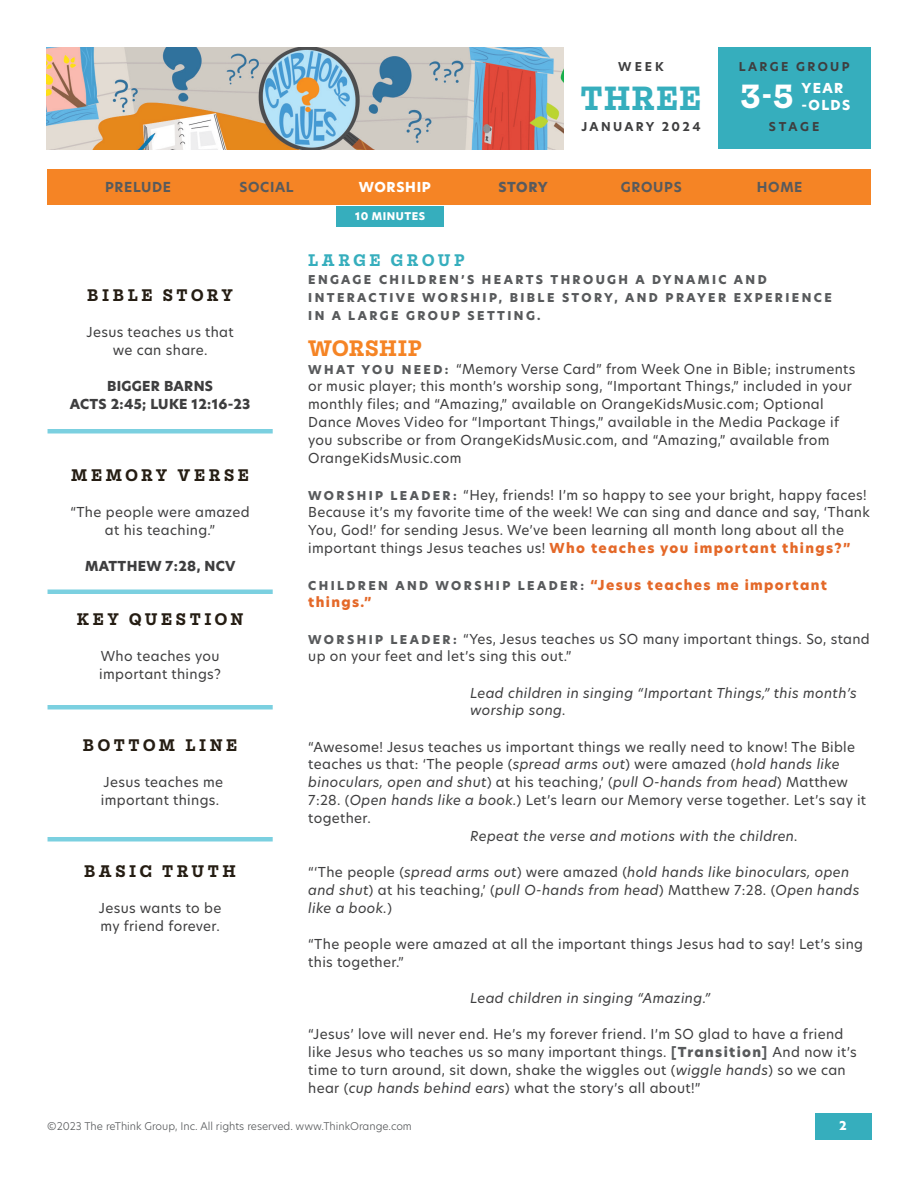
<style>
.page{position:relative;width:918px;height:1188px;background:#fff}
.page>*{position:absolute;margin:0;border:0;box-sizing:border-box;transform-origin:0 0}
.t1{font:700 36px "Mortise";letter-spacing:.025em;color:#36aebd}
.t2{font:700 36px "Mortise";color:#fff}
.t3{font:700 24px "Mortise";letter-spacing:.025em;color:#f58425}
.t4{font:700 18px "Mortise";letter-spacing:.2em;color:#251d13}
.t5{font:700 18px "Mortise";letter-spacing:.2em;color:#36aebd}
.t6{font:13.5px/18px "New Hero";letter-spacing:.025em;color:#3e3e3f}
.t7{font:italic 13.5px/18px "New Hero";letter-spacing:.025em;color:#3e3e3f}
.t8{font:800 13.5px/18px "New Hero";letter-spacing:.025em;color:#3e3e3f;text-align:center}
.t9{font:700 13.5px "New Hero";letter-spacing:.05em;color:#585a5c}
.t10{font:800 13.5px/16.2px "New Hero";letter-spacing:.1em;color:#fff}
.t11{font:800 13.5px "New Hero";letter-spacing:.1em;color:#e46828}
.t12{font:800 13.5px "New Hero";letter-spacing:.05em;color:#fff}
.t13{font:800 13.5px "New Hero";letter-spacing:.03em;color:#595a5d}
.t14{font:800 12px/18px "New Hero";letter-spacing:.2em;color:#585a5c}
.t15{font:700 12px "New Hero";letter-spacing:.2em;color:#3e3e3f}
.t16{font:800 12px "New Hero";color:#fff}
.t17{font:300 10.5px "New Hero";color:#585a5c}
.t18{font:800 10.5px "New Hero";letter-spacing:.05em;color:#fff}
.s1{font-weight:800;font-size:12px;color:#585a5c}
.s2{font-weight:800;color:#e46828}
.s3{font-size:13.5px;color:#e46828}
.s4{font-style:italic}
.s5{font-style:normal}
.s6{font-weight:800;color:#585a5c}
</style>
<div class="page">
<img style="left:46px;top:47px;width:518px;height:102px">
<div style="left:717px;top:47px;width:154px;height:102px;background:#36aebd"></div>
<div style="left:48px;top:429px;width:225px;height:5px;background:#7bd0e0"></div>
<hr style="left:48px;top:590px;width:225px;height:4px;background:#7bd0e0">
<div style="left:48px;top:705px;width:225px;height:5px;background:#7bd0e0"></div>
<div style="left:48px;top:837px;width:225px;height:5px;background:#7bd0e0"></div>
<div style="left:815px;top:1113px;width:57px;height:27px;background:#36aebd"></div>
<div style="left:336px;top:206px;width:108px;height:20px;background:#36aebd"></div>
<div style="left:47px;top:170px;width:824px;height:36px;background:#f58425"></div>
<p class="t15" style="left:618px;top:59px;width:47px">WEEK</p>
<h1 class="t1" style="left:581px;top:79px;width:122px">THREE</h1>
<p class="t15" style="left:581px;top:119px;width:121px">JANUARY 2024</p>
<p class="t15" style="left:739px;top:59px;width:112px">LARGE GROUP</p>
<h1 class="t2" style="left:740px;top:77px;width:55px">3-5</h1>
<p class="t10" style="left:802px;top:80px;width:50px">YEAR -OLDS</p>
<p class="t15" style="left:769px;top:119px;width:52px">STAGE</p>
<p class="t9" style="left:105px;top:177px;width:68px">PRELUDE</p>
<p class="t9" style="left:239px;top:177px;width:56px">SOCIAL</p>
<p class="t12" style="left:359px;top:177px;width:74px">WORSHIP</p>
<p class="t13" style="left:498px;top:177px;width:51px">STORY</p>
<p class="t9" style="left:621px;top:177px;width:62px">GROUPS</p>
<p class="t9" style="left:757px;top:177px;width:47px">HOME</p>
<h3 class="t4" style="left:87px;top:286px;width:147px">BIBLE STORY</h3>
<p class="t6" style="left:86px;top:323px;width:149px;text-align:center">Jesus teaches us that we can share.</p>
<p class="t8" style="left:70px;top:378px;width:182px">BIGGER BARNS<br>ACTS 2:45; LUKE 12:16-23</p>
<h3 class="t4" style="left:71px;top:466px;width:179px">MEMORY VERSE</h3>
<p class="t6" style="left:70px;top:503px;width:181px;text-align:center">“The people were amazed at his teaching.”</p>
<p class="t8" style="left:85px;top:558px;width:152px">MATTHEW 7:28, NCV</p>
<h3 class="t4" style="left:77px;top:610px;width:168px">KEY QUESTION</h3>
<p class="t6" style="left:99px;top:647px;width:123px">Who teaches you important things?</p>
<h3 class="t4" style="left:83px;top:736px;width:156px">BOTTOM LINE</h3>
<p class="t6" style="left:101px;top:773px;width:124px">Jesus teaches me important things.</p>
<h3 class="t4" style="left:84px;top:862px;width:153px">BASIC TRUTH</h3>
<p class="t6" style="left:99px;top:899px;width:124px">Jesus wants to be my friend forever.</p>
<p class="t18" style="left:355px;top:209px;width:72px">10 MINUTES</p>
<h3 class="t5" style="left:308px;top:250px;width:158px">LARGE GROUP</h3>
<p class="t14" style="left:308px;top:270px;width:525px">ENGAGE CHILDREN’S HEARTS THROUGH A DYNAMIC AND<br>INTERACTIVE WORSHIP, BIBLE STORY, AND PRAYER EXPERIENCE<br>IN A LARGE GROUP SETTING.</p>
<h2 class="t3" style="left:308px;top:335px;width:115px">WORSHIP</h2>
<p class="t6" style="left:308px;top:359px;width:549px"><span class="s1">W H AT YO U N E E D :</span> “Memory Verse Card” from Week One in Bible; instruments or music player; this month’s worship song, “Important Things,” included in your monthly files; and “Amazing,” available on OrangeKidsMusic.com; Optional Dance Moves Video for “Important Things,” available in the Media Package if you subscribe or from OrangeKidsMusic.com, and “Amazing,” available from OrangeKidsMusic.com</p>
<p class="t6" style="left:308px;top:485px;width:563px"><span class="s1">WO R S H I P L E A D E R :</span> “Hey, friends! I’m so happy to see your bright, happy faces!<br>Because it’s my favorite time of the week! We can sing and dance and say, ‘Thank You, God!’ for sending Jesus. We’ve been learning all month long about all the important things Jesus teaches us! <span class="s2">Who teaches you important things?”</span></p>
<p class="t14" style="left:308px;top:576px;width:520px">CHILDREN AND WORSHIP LEADER: <span class="s3">“Jesus teaches me important</span></p>
<p class="t11" style="left:308px;top:593px;width:65px">things.”</p>
<p class="t6" style="left:308px;top:629px;width:563px"><span class="s1">WO R S H I P L E A D E R :</span> “Yes, Jesus teaches us SO many important things. So, stand up on your feet and let’s sing this out.”</p>
<p class="t7" style="left:470px;top:683px;width:388px">Lead children in singing “Important Things,” this month’s worship song.</p>
<p class="t6" style="left:308px;top:737px;width:559px">“Awesome! Jesus teaches us important things we really need to know! The Bible teaches us that: ‘The people (<span class="s4">spread arms out</span>) were amazed (<span class="s4">hold hands like binoculars, open and shut</span>) at his teaching,’ (<span class="s4">pull O-hands from head</span>) Matthew 7:28. (<span class="s4">Open hands like a book.</span>) Let’s learn our Memory verse together. Let’s say it together.</p>
<p class="t7" style="left:470px;top:827px;width:329px">Repeat the verse and motions with the children.</p>
<p class="t7" style="left:308px;top:863px;width:553px"><span class="s5">“‘The people (</span>spread arms out<span class="s5">) were amazed (</span>hold hands like binoculars, open and shut<span class="s5">) at his teaching,’ (</span>pull O-hands from head<span class="s5">) Matthew 7:28. (</span>Open hands like a book.<span class="s5">)</span></p>
<p class="t6" style="left:308px;top:935px;width:556px">“The people were amazed at all the important things Jesus had to say! Let’s sing this together.”</p>
<p class="t7" style="left:470px;top:989px;width:242px">Lead children in singing “Amazing.”</p>
<p class="t6" style="left:308px;top:1025px;width:550px">“Jesus’ love will never end. He’s my forever friend. I’m SO glad to have a friend like Jesus who teaches us so many important things. <span class="s6">[Transition]</span> And now it’s time to turn around, sit down, shake the wiggles out (<span class="s4">wiggle hands</span>) so we can hear (<span class="s4">cup hands behind ears</span>) what the story’s all about!”</p>
<p class="t17" style="left:47px;top:1118px;width:366px">©2023 The reThink Group, Inc. All rights reserved. www.ThinkOrange.com</p>
<p class="t16" style="left:839px;top:1117px;width:9px">2</p>
</div>
